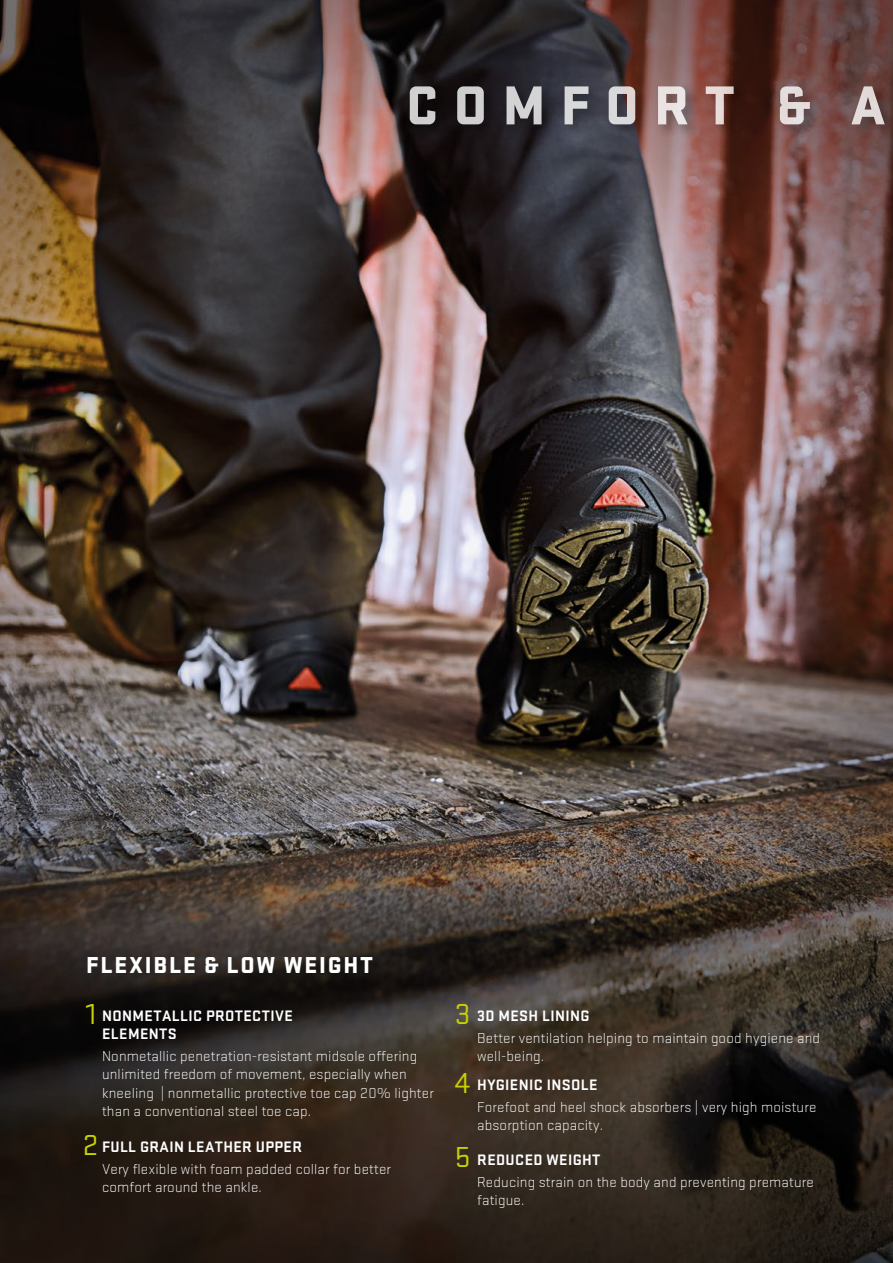
<style>
.page{position:relative;width:893px;height:1263px;background:#fff}
.page>*{position:absolute;margin:0;border:0;box-sizing:border-box;transform-origin:0 0}
.t1{font:900 57px "Stratum No 1";letter-spacing:.265em;color:#fff}
.t2{font:30px "Stratum No 1";color:#c8d300}
.t3{font:900 24px "Stratum No 1";letter-spacing:.075em;color:#fff}
.t4{font:700 15.75px/18px "Stratum No 1";letter-spacing:.025em;color:#fff}
.t5{font:300 15px/18px "Stratum No 1";letter-spacing:.01em;color:#fff}
.s1{font-weight:400;font-size:30px;color:#c8d300}
</style>
<div class="page">
<div style="left:0;top:0;width:893px;height:1263px;background:#000;opacity:.3"></div>
<div style="left:407px;top:83px;width:486px;height:57px;background:#000;opacity:.4"></div>
<h1 class="t1" style="left:406px;top:73px;width:481px">COMFORT &amp; A</h1>
<h3 class="t3" style="left:86px;top:952px;width:288px">FLEXIBLE &amp; LOW WEIGHT</h3>
<p class="t4" style="left:102px;top:1007px;width:192px">NONMETALLIC PROTECTIVE<br>ELEMENTS</p>
<p class="t5" style="left:102px;top:1048px;width:333px">Nonmetallic penetration-resistant midsole offering unlimited freedom of movement, especially when kneeling | nonmetallic protective toe cap 20% lighter than a conventional steel toe cap.</p>
<h2 class="t2" style="left:86px;top:997px;width:12px">1</h2>
<h2 class="t2" style="left:83px;top:1128px;width:17px">2</h2>
<p class="t4" style="left:102px;top:1138px;width:201px">FULL GRAIN LEATHER UPPER</p>
<p class="t5" style="left:102px;top:1160px;width:290px">Very flexible with foam padded collar for better comfort around the ankle.</p>
<h2 class="t2" style="left:455px;top:997px;width:17px">3</h2>
<p class="t4" style="left:477px;top:1007px;width:114px">3D MESH LINING</p>
<p class="t5" style="left:477px;top:1030px;width:344px">Better ventilation helping to maintain good hygiene and well-being.</p>
<p class="t4" style="left:477px;top:1076px;width:122px">HYGIENIC INSOLE</p>
<p class="t5" style="left:477px;top:1098px;width:341px">Forefoot and heel shock absorbers | very high moisture absorption capacity.</p>
<h2 class="t2" style="left:455px;top:1067px;width:17px">4</h2>
<p class="t4" style="left:455px;top:1150px;width:147px"><span class="s1">5</span> REDUCED WEIGHT</p>
<p class="t5" style="left:477px;top:1173px;width:338px">Reducing strain on the body and preventing premature fatigue.</p>
</div>
